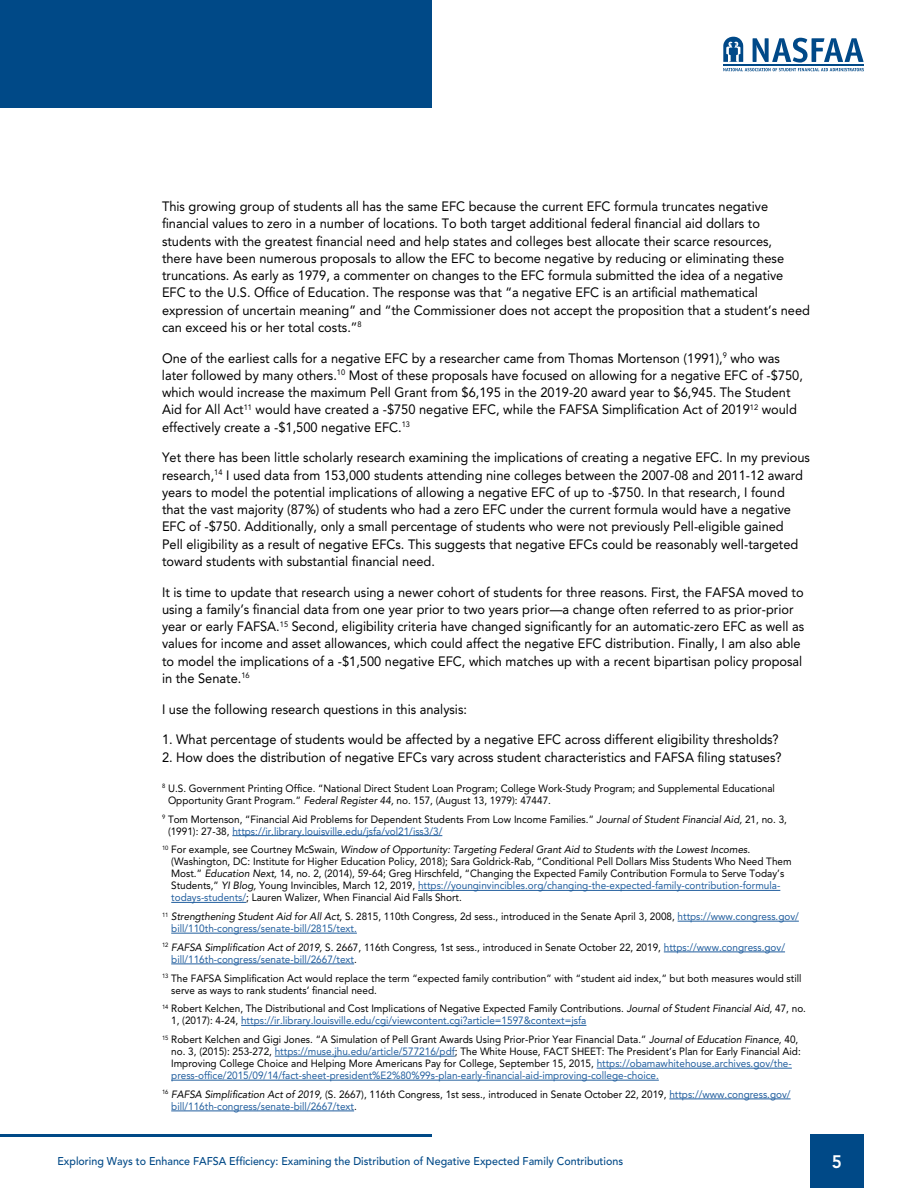
<style>
.page{position:relative;width:918px;height:1188px;background:#fff}
.page>*{position:absolute;margin:0;border:0;box-sizing:border-box;transform-origin:0 0}
.t1{font:800 18px "Avenir LT Std";color:#fff;scale:.95 1}
.t2{font:13.5px/17.2px "Avenir LT Std";color:#000;scale:.95 1}
.t3{font:500 11.25px "Avenir LT Std";color:#004987;scale:.95 1}
.t4{font:10.5px/12px "Avenir LT Std";color:#000;scale:.95 1}
.t5{font:10.5px/12px "Avenir LT Std";color:#215e9e;scale:.95 1}
.s1{font-style:italic}
.s2{color:#215e9e}
.s3{font-style:italic;color:#000}
.s4{color:#000}
</style>
<div class="page">
<div style="left:810px;top:1134px;width:54px;height:54px;background:#004987"></div>
<div style="left:0;top:0;width:432px;height:108px;background:#004987"></div>
<hr style="left:0;top:1134px;width:432px;height:3px;background:#004987">
<svg style="left:723px;top:37px;width:141px;height:34px"></svg>
<hr style="left:723px;top:64px;width:141px;height:1px;background:#004988">
<hr style="left:232px;top:835px;width:210px;height:1px;background:#215e9e">
<hr style="left:418px;top:890px;width:362px;height:1px;background:#215e9e">
<hr style="left:171px;top:902px;width:75px;height:1px;background:#215e9e">
<hr style="left:678px;top:921px;width:121px;height:1px;background:#215e9e">
<hr style="left:171px;top:933px;width:186px;height:1px;background:#215e9e">
<hr style="left:664px;top:952px;width:121px;height:1px;background:#215e9e">
<hr style="left:171px;top:964px;width:183px;height:1px;background:#215e9e">
<hr style="left:241px;top:1025px;width:345px;height:1px;background:#215e9e">
<hr style="left:275px;top:1056px;width:180px;height:1px;background:#215e9e">
<hr style="left:597px;top:1068px;width:195px;height:1px;background:#215e9e">
<hr style="left:171px;top:1080px;width:488px;height:1px;background:#215e9e">
<hr style="left:669px;top:1099px;width:122px;height:1px;background:#215e9e">
<hr style="left:171px;top:1111px;width:183px;height:1px;background:#215e9e">
<p class="t2" style="left:162px;top:198px;width:684px">This growing group of students all has the same EFC because the current EFC formula truncates negative financial values to zero in a number of locations. To both target additional federal financial aid dollars to students with the greatest financial need and help states and colleges best allocate their scarce resources,<br>there have been numerous proposals to allow the EFC to become negative by reducing or eliminating these truncations. As early as 1979, a commenter on changes to the EFC formula submitted the idea of a negative EFC to the U.S. Office of Education. The response was that “a negative EFC is an artificial mathematical expression of uncertain meaning” and “the Commissioner does not accept the proposition that a student’s need can exceed his or her total costs.”<sup>8</sup></p>
<p class="t2" style="left:162px;top:350px;width:676px">One of the earliest calls for a negative EFC by a researcher came from Thomas Mortenson (1991),<sup>9</sup> who was later followed by many others.<sup>10</sup> Most of these proposals have focused on allowing for a negative EFC of -$750, which would increase the maximum Pell Grant from $6,195 in the 2019-20 award year to $6,945. The Student Aid for All Act<sup>11</sup> would have created a -$750 negative EFC, while the FAFSA Simplification Act of 2019<sup>12</sup> would effectively create a -$1,500 negative EFC.<sup>13</sup></p>
<p class="t2" style="left:162px;top:449px;width:684px">Yet there has been little scholarly research examining the implications of creating a negative EFC. In my previous research,<sup>14</sup> I used data from 153,000 students attending nine colleges between the 2007-08 and 2011-12 award years to model the potential implications of allowing a negative EFC of up to -$750. In that research, I found that the vast majority (87%) of students who had a zero EFC under the current formula would have a negative EFC of -$750. Additionally, only a small percentage of students who were not previously Pell-eligible gained<br>Pell eligibility as a result of negative EFCs. This suggests that negative EFCs could be reasonably well-targeted toward students with substantial financial need.</p>
<p class="t2" style="left:162px;top:584px;width:678px">It is time to update that research using a newer cohort of students for three reasons. First, the FAFSA moved to using a family’s financial data from one year prior to two years prior—a change often referred to as prior-prior year or early FAFSA.<sup>15</sup> Second, eligibility criteria have changed significantly for an automatic-zero EFC as well as values for income and asset allowances, which could affect the negative EFC distribution. Finally, I am also able to model the implications of a -$1,500 negative EFC, which matches up with a recent bipartisan policy proposal in the Senate.<sup>16</sup></p>
<p class="t2" style="left:162px;top:701px;width:323px">I use the following research questions in this analysis:</p>
<p class="t2" style="left:162px;top:731px;width:651px">1. What percentage of students would be affected by a negative EFC across different eligibility thresholds?</p>
<p class="t2" style="left:162px;top:749px;width:654px">2. How does the distribution of negative EFCs vary across student characteristics and FAFSA filing statuses?</p>
<p class="t4" style="left:168px;top:782px;width:640px;text-indent:-6px"><sup>8</sup> U.S. Government Printing Office. “National Direct Student Loan Program; College Work-Study Program; and Supplemental Educational<br>Opportunity Grant Program.” <span class="s1">Federal Register 44,</span> no. 157, (August 13, 1979): 47447.</p>
<p class="t4" style="left:168px;top:813px;width:653px;text-indent:-6px"><sup>9</sup> Tom Mortenson, “Financial Aid Problems for Dependent Students From Low Income Families.” <span class="s1">Journal of Student Financial Aid,</span> 21, no. 3, (1991): 27-38, <span class="s2">https://ir.library.louisville.edu/jsfa/vol21/iss3/3/</span></p>
<p class="t4" style="left:171px;top:844px;width:655px;text-indent:-9px"><sup>10</sup> For example, see Courtney McSwain, <span class="s1">Window of Opportunity: Targeting Federal Grant Aid to Students with the Lowest Incomes. </span>(Washington, DC: Institute for Higher Education Policy, 2018); Sara Goldrick-Rab, “Conditional Pell Dollars Miss Students Who Need Them Most.” <span class="s1">Education Next,</span> 14, no. 2, (2014), 59-64; Greg Hirschfeld, “Changing the Expected Family Contribution Formula to Serve Today’s Students,” <span class="s1">YI Blog,</span> Young Invincibles, March 12, 2019, <span class="s2">https://younginvincibles.org/changing-the-expected-family-contribution-formula&shy;todays-students/</span>; Lauren Walizer, When Financial Aid Falls Short.</p>
<p class="t5" style="left:171px;top:911px;width:662px;text-indent:-9px"><sup>11</sup> <span class="s3">Strengthening Student Aid for All Act,</span> <span class="s4">S. 2815, 110th Congress, 2d sess., introduced in the Senate April 3, 2008,</span> https://www.congress.gov/ bill/110th-congress/senate-bill/2815/text.</p>
<p class="t5" style="left:171px;top:941px;width:648px;text-indent:-9px"><sup>12</sup> <span class="s3">FAFSA Simplification Act of 2019,</span> <span class="s4">S. 2667, 116th Congress, 1st sess., introduced in Senate October 22, 2019,</span> https://www.congress.gov/ bill/116th-congress/senate-bill/2667/text<span class="s4">.</span></p>
<p class="t4" style="left:171px;top:972px;width:665px;text-indent:-9px"><sup>13</sup> The FAFSA Simplification Act would replace the term “expected family contribution” with “student aid index,” but both measures would still serve as ways to rank students’ financial need.</p>
<p class="t4" style="left:171px;top:1003px;width:670px;text-indent:-9px"><sup>14</sup> Robert Kelchen, The Distributional and Cost Implications of Negative Expected Family Contributions. <span class="s1">Journal of Student Financial Aid,</span> 47, no.<br>1, (2017): 4-24, <span class="s2">https://ir.library.louisville.edu/cgi/viewcontent.cgi?article=1597&amp;context=jsfa</span></p>
<p class="t4" style="left:171px;top:1034px;width:664px;text-indent:-9px"><sup>15</sup> Robert Kelchen and Gigi Jones. “A Simulation of Pell Grant Awards Using Prior-Prior Year Financial Data.” <span class="s1">Journal of Education Finance,</span> 40, no. 3, (2015): 253-272, <span class="s2">https://muse.jhu.edu/article/577216/pdf</span>; The White House, FACT SHEET: The President’s Plan for Early Financial Aid:<br>Improving College Choice and Helping More Americans Pay for College, September 15, 2015, <span class="s2">https://obamawhitehouse.archives.gov/the&shy;press-office/2015/09/14/fact-sheet-president%E2%80%99s-plan-early-financial-aid-improving-college-choice.</span></p>
<p class="t4" style="left:171px;top:1088px;width:653px;text-indent:-9px"><sup>16</sup> <span class="s1">FAFSA Simplification Act of 2019,</span> (S. 2667), 116th Congress, 1st sess., introduced in Senate October 22, 2019, <span class="s2">https://www.congress.gov/ bill/116th-congress/senate-bill/2667/text</span>.</p>
<p class="t3" style="left:57px;top:1155px;width:597px">Exploring Ways to Enhance FAFSA Efficiency: Examining the Distribution of Negative Expected Family Contributions</p>
<h1 class="t1" style="left:832px;top:1151px;width:12px">5</h1>
</div>
